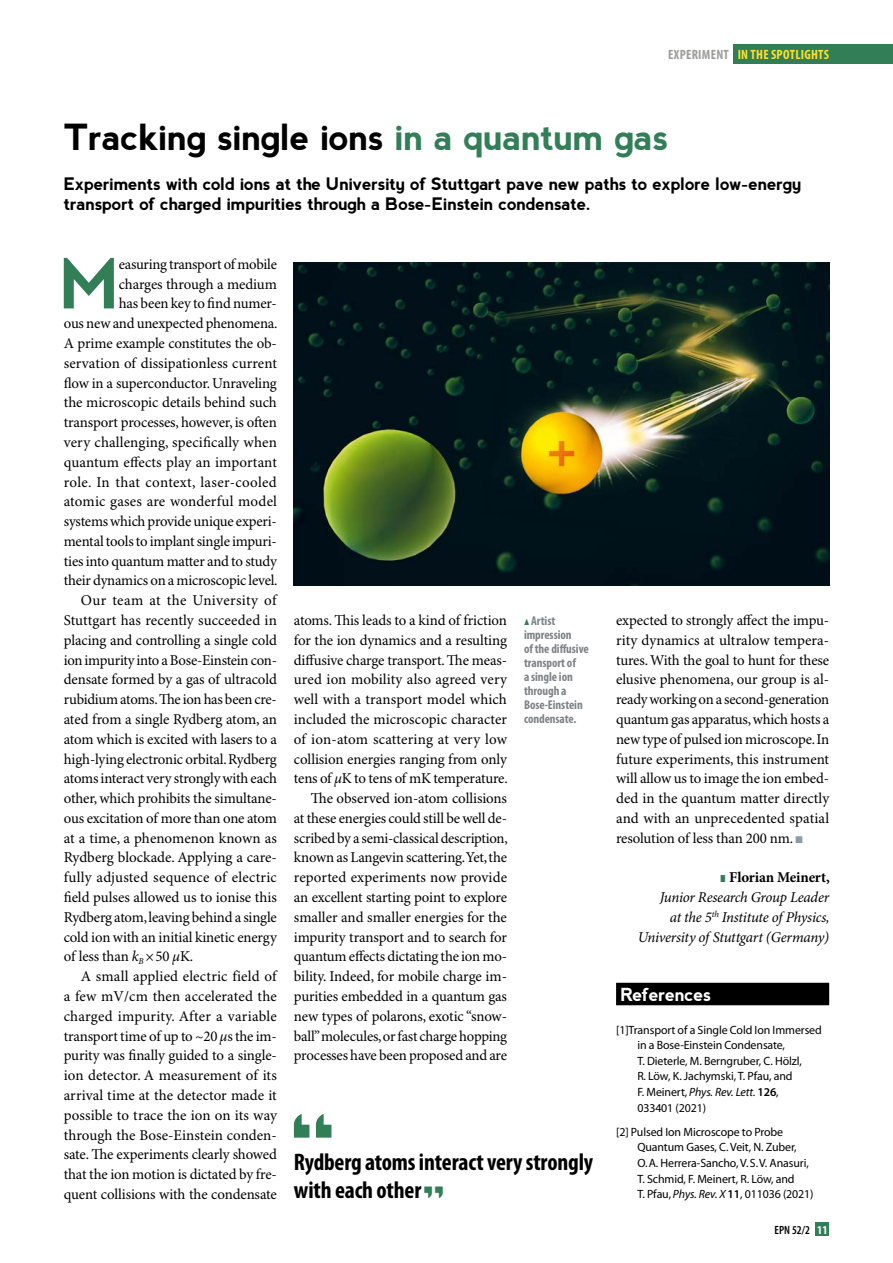
<style>
.page{position:relative;width:893px;height:1263px;background:#fff}
.page>*{position:absolute;margin:0;border:0;box-sizing:border-box;transform-origin:0 0}
.t1{font:97.5px "Hancock Park Bold Laser";color:#317e57}
.t2{font:700 69px "nevis";color:#317e57}
.t3{font:47.7px "Hancock Park Bold Laser";color:#317e57}
.t4{font:700 36px "nevis";letter-spacing:-.015em;color:#000}
.t5{font:700 condensed 24px/28.8px "Myriad Pro";letter-spacing:-.005em;color:#000}
.t6{font:700 18px "nevis";letter-spacing:-.015em;color:#fff}
.t7{font:700 17.25px/20.7px "nevis";letter-spacing:-.015em;color:#000}
.t8{font:15px/19.8px "Minion Pro";letter-spacing:-.01em;color:#000;text-align:right}
.t9{font:15px "Minion Pro";letter-spacing:.01em;color:#000}
.t10{font:italic 15px/19.8px "Minion Pro";letter-spacing:-.02em;color:#000;text-align:right}
.t11{font:15px "Minion Pro";letter-spacing:.02em;color:#000}
.t12{font:15px "Minion Pro";letter-spacing:.015em;color:#000}
.t13{font:700 condensed 13.5px "Myriad Pro";letter-spacing:.02em;color:#ffdf30}
.t14{font:700 condensed 13.5px "Myriad Pro";color:#9d9d9c}
.t15{font:700 condensed 12.75px/14.1px "Myriad Pro";letter-spacing:-.005em;color:#7d8386}
.t16{font:12px/15.6px "Myriad Pro";letter-spacing:-.01em;color:#000}
.t17{font:600 condensed 12px "Myriad Pro";color:#000}
.s1{color:#317e57}
.s2{font-style:italic}
.s3{color:#8c9da6}
.s4{font-family:"Mathematical Pi Six";font-weight:400;font-stretch:normal;font-size:8.7px;color:#317e57}
.s5{font-family:"Myriad Pro";font-weight:900;font-style:normal;font-size:9.75px;color:#317e57}
.s6{font-weight:700;font-style:normal}
.s7{font-weight:600}
.s8{font-weight:700;color:#fff}
</style>
<div class="page">
<div style="left:816px;top:1222px;width:13px;height:14px;background:#317e57"></div>
<div style="left:733px;top:45px;width:160px;height:19px;background:#317e57"></div>
<div style="left:616px;top:983px;width:213px;height:22px;background:#000"></div>
<img style="left:294px;top:263px;width:535px;height:322px">
<p class="t14" style="left:668px;top:47px;width:19px">experiment</p>
<p class="t13" style="left:738px;top:47px;width:93px">IN THE SPOTLIGHTS</p>
<h3 class="t4" style="left:64px;top:117px;width:606px">Tracking single ions <span class="s1">in a quantum gas</span></h3>
<p class="t7" style="left:64px;top:173px;width:739px">Experiments with cold ions at the University of Stuttgart pave new paths to explore low-energy transport of charged impurities through a Bose-Einstein condensate.</p>
<h2 class="t2" style="left:60px;top:244px;width:62px">M</h2>
<p class="t8" style="left:119px;top:255px;width:160px">easuring transport of mobile</p>
<p class="t8" style="left:119px;top:275px;width:160px">charges through a medium</p>
<p class="t8" style="left:119px;top:294px;width:160px">has been key to find numer-</p>
<p class="t8" style="left:64px;top:314px;width:215px">ous new and unexpected phenomena.</p>
<p class="t8" style="left:64px;top:334px;width:215px">A prime example constitutes the ob-</p>
<p class="t8" style="left:64px;top:354px;width:215px">servation of dissipationless current</p>
<p class="t8" style="left:64px;top:373px;width:215px">flow in a superconductor. Unraveling</p>
<p class="t8" style="left:64px;top:393px;width:215px">the microscopic details behind such</p>
<p class="t8" style="left:64px;top:413px;width:215px">transport processes, however, is often</p>
<p class="t8" style="left:64px;top:433px;width:215px">very challenging, specifically when</p>
<p class="t8" style="left:64px;top:453px;width:215px">quantum effects play an important</p>
<p class="t11" style="left:64px;top:473px;width:215px">role. In that context, laser-cooled</p>
<p class="t9" style="left:64px;top:492px;width:215px">atomic gases are wonderful model</p>
<p class="t8" style="left:64px;top:512px;width:215px">systems which provide unique experi-</p>
<p class="t8" style="left:64px;top:532px;width:215px">mental tools to implant single impuri-</p>
<p class="t8" style="left:64px;top:552px;width:215px">ties into quantum matter and to study</p>
<p class="t8" style="left:64px;top:571px;width:215px">their dynamics on a microscopic level.</p>
<p class="t11" style="left:81px;top:591px;width:197px">Our team at the University of</p>
<p class="t8" style="left:64px;top:611px;width:215px">Stuttgart has recently succeeded in</p>
<p class="t8" style="left:64px;top:631px;width:215px">placing and controlling a single cold</p>
<p class="t8" style="left:64px;top:650px;width:215px">ion impurity into a Bose-Einstein con-</p>
<p class="t8" style="left:64px;top:670px;width:215px">densate formed by a gas of ultracold</p>
<p class="t8" style="left:64px;top:690px;width:215px">rubidium atoms. The ion has been cre-</p>
<p class="t8" style="left:64px;top:710px;width:215px">ated from a single Rydberg atom, an</p>
<p class="t8" style="left:64px;top:730px;width:215px">atom which is excited with lasers to a</p>
<p class="t8" style="left:64px;top:749px;width:215px">high-lying electronic orbital. Rydberg</p>
<p class="t8" style="left:64px;top:769px;width:215px">atoms interact very strongly with each</p>
<p class="t8" style="left:64px;top:789px;width:215px">other, which prohibits the simultane-</p>
<p class="t8" style="left:64px;top:809px;width:215px">ous excitation of more than one atom</p>
<p class="t8" style="left:64px;top:829px;width:215px">at a time, a phenomenon known as</p>
<p class="t8" style="left:64px;top:848px;width:215px">Rydberg blockade. Applying a care-</p>
<p class="t9" style="left:64px;top:868px;width:215px">fully adjusted sequence of electric</p>
<p class="t8" style="left:64px;top:888px;width:215px">field pulses allowed us to ionise this</p>
<p class="t8" style="left:64px;top:908px;width:215px">Rydberg atom, leaving behind a single</p>
<p class="t8" style="left:64px;top:927px;width:215px">cold ion with an initial kinetic energy</p>
<p class="t8" style="left:64px;top:947px;width:131px">of less than <span class="s2">k</span><sub>B</sub> ×50 <span class="s2">μ</span>K.</p>
<p class="t9" style="left:81px;top:967px;width:197px">A small applied electric field of</p>
<p class="t9" style="left:64px;top:987px;width:215px">a few mV/cm then accelerated the</p>
<p class="t12" style="left:64px;top:1007px;width:215px">charged impurity. After a variable</p>
<p class="t8" style="left:64px;top:1026px;width:215px">transport time of up to ~20 <span class="s2">μ</span>s the im-</p>
<p class="t8" style="left:64px;top:1046px;width:215px">purity was finally guided to a single-</p>
<p class="t8" style="left:64px;top:1066px;width:215px">ion detector. A measurement of its</p>
<p class="t8" style="left:64px;top:1086px;width:215px">arrival time at the detector made it</p>
<p class="t8" style="left:64px;top:1106px;width:215px">possible to trace the ion on its way</p>
<p class="t8" style="left:64px;top:1125px;width:215px">through the Bose-Einstein conden-</p>
<p class="t8" style="left:64px;top:1145px;width:215px">sate. The experiments clearly showed</p>
<p class="t8" style="left:64px;top:1165px;width:215px">that the ion motion is dictated by fre-</p>
<p class="t8" style="left:64px;top:1185px;width:215px">quent collisions with the condensate</p>
<p class="t8" style="left:294px;top:611px;width:215px">atoms. This leads to a kind of friction for the ion dynamics and a resulting diffusive charge transport. The meas&shy;ured ion mobility also agreed very well with a transport model which included the microscopic character of ion-atom scattering at very low collision energies ranging from only tens of <span class="s2">μ</span>K to tens of mK temperature.<br>The observed ion-atom collisions<br>at these energies could still be well de&shy;scribed by a semi-classical description, known as Langevin scattering. Yet, the reported experiments now provide an excellent starting point to explore smaller and smaller energies for the impurity transport and to search for quantum effects dictating the ion mo&shy;bility. Indeed, for mobile charge im&shy;purities embedded in a quantum gas new types of polarons, exotic “snow&shy;ball” molecules, or fast charge hopping processes have been proposed and are</p>
<p class="t8" style="left:616px;top:611px;width:215px;text-align:justify">expected to strongly affect the impu&shy;rity dynamics at ultralow tempera&shy;tures. With the goal to hunt for these elusive phenomena, our group is al&shy;ready working on a second-generation quantum gas apparatus, which hosts a new type of pulsed ion microscope. In future experiments, this instrument will allow us to image the ion embed&shy;ded in the quantum matter directly and with an unprecedented spatial resolution of less than 200 nm. <span class="s3">■</span></p>
<p class="t15" style="left:524px;top:614px;width:66px"><span class="s4">m</span> Artist impression<br>of the diffusive transport of<br>a single ion through a<br>Bose-Einstein condensate.</p>
<p class="t10" style="left:638px;top:868px;width:194px"><span class="s5">l</span><span class="s6">Florian Meinert,<br></span>Junior Research Group Leader<br>at the 5<sup>th</sup> Institute of Physics,<br>University of Stuttgart (Germany)</p>
<p class="t6" style="left:620px;top:984px;width:92px">References</p>
<p class="t16" style="left:637px;top:1022px;width:186px;text-indent:-21px">[1]Transport of a Single Cold Ion Immersed in a Bose-Einstein Condensate,<br>T. Dieterle, M. Berngruber, C. Hölzl,<br>R. Löw, K. Jachymski, T. Pfau, and<br>F. Meinert, <span class="s2">Phys. Rev. Lett.</span> <span class="s7">126</span>,<br>033401 (2021)</p>
<p class="t16" style="left:637px;top:1124px;width:178px;text-indent:-21px">[2] Pulsed Ion Microscope to Probe Quantum Gases, C. Veit, N. Zuber, O.A. Herrera-Sancho, V.S.V. Anasuri, T. Schmid, F. Meinert, R. Löw, and<br>T. Pfau, <span class="s2">Phys. Rev. X</span> <span class="s7">11</span>, 011036 (2021)</p>
<h1 class="t1" style="left:294px;top:1112px;width:44px">“</h1>
<h3 class="t5" style="left:294px;top:1148px;width:301px">Rydberg atoms interact very strongly with each other</h3>
<h3 class="t3" style="left:424px;top:1185px;width:22px">”</h3>
<p class="t17" style="left:774px;top:1223px;width:54px">EPN 52/2 <span class="s8">11</span></p>
</div>
